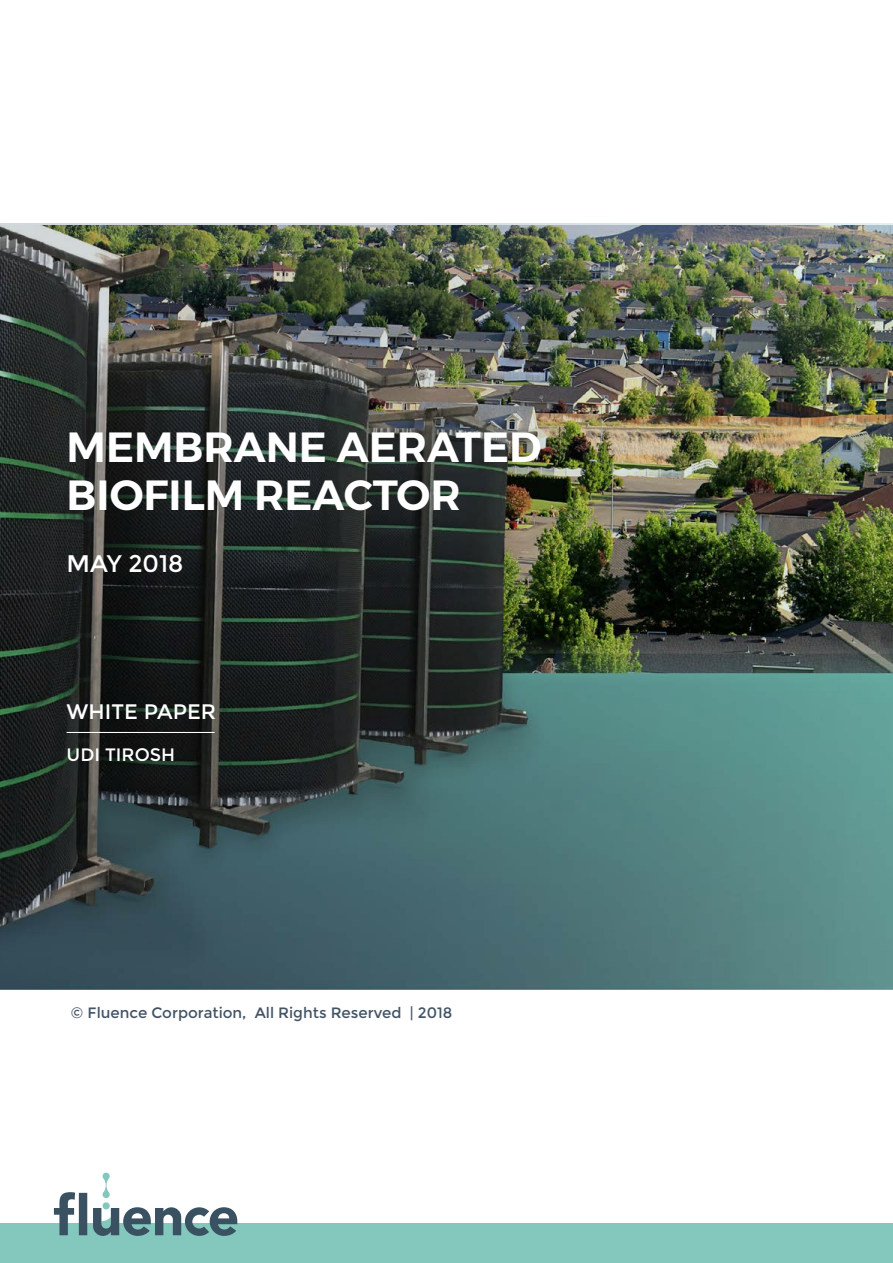
<style>
.page{position:relative;width:893px;height:1263px;background:#fff}
.page>*{position:absolute;margin:0;border:0;box-sizing:border-box;transform-origin:0 0}
.t1{font:600 42px/48px "Montserrat";color:#fff}
.t2{font:24px "Montserrat";color:#fff}
.t3{font:21px "Montserrat";color:#fff}
.t4{font:18px "Montserrat";color:#fff}
.t5{font:15px "Montserrat";color:#425364}
</style>
<div class="page">
<div style="left:0;top:1223px;width:893px;height:40px;background:#84c7bc"></div>
<svg style="left:54px;top:1172px;width:183px;height:64px"></svg>
<img style="left:0;top:223px;width:893px;height:766px">
<hr style="left:67px;top:732px;width:148px;height:1px;background:#fff">
<h1 class="t1" style="left:67px;top:423px;width:476px">MEMBRANE AERATED<br>BIOFILM REACTOR</h1>
<h2 class="t2" style="left:67px;top:550px;width:118px">MAY 2018</h2>
<h3 class="t3" style="left:67px;top:699px;width:151px">WHITE PAPER</h3>
<p class="t4" style="left:67px;top:744px;width:110px">UDI TIROSH</p>
<p class="t5" style="left:71px;top:1004px;width:383px">© Fluence Corporation, All Rights Reserved | 2018</p>
</div>
